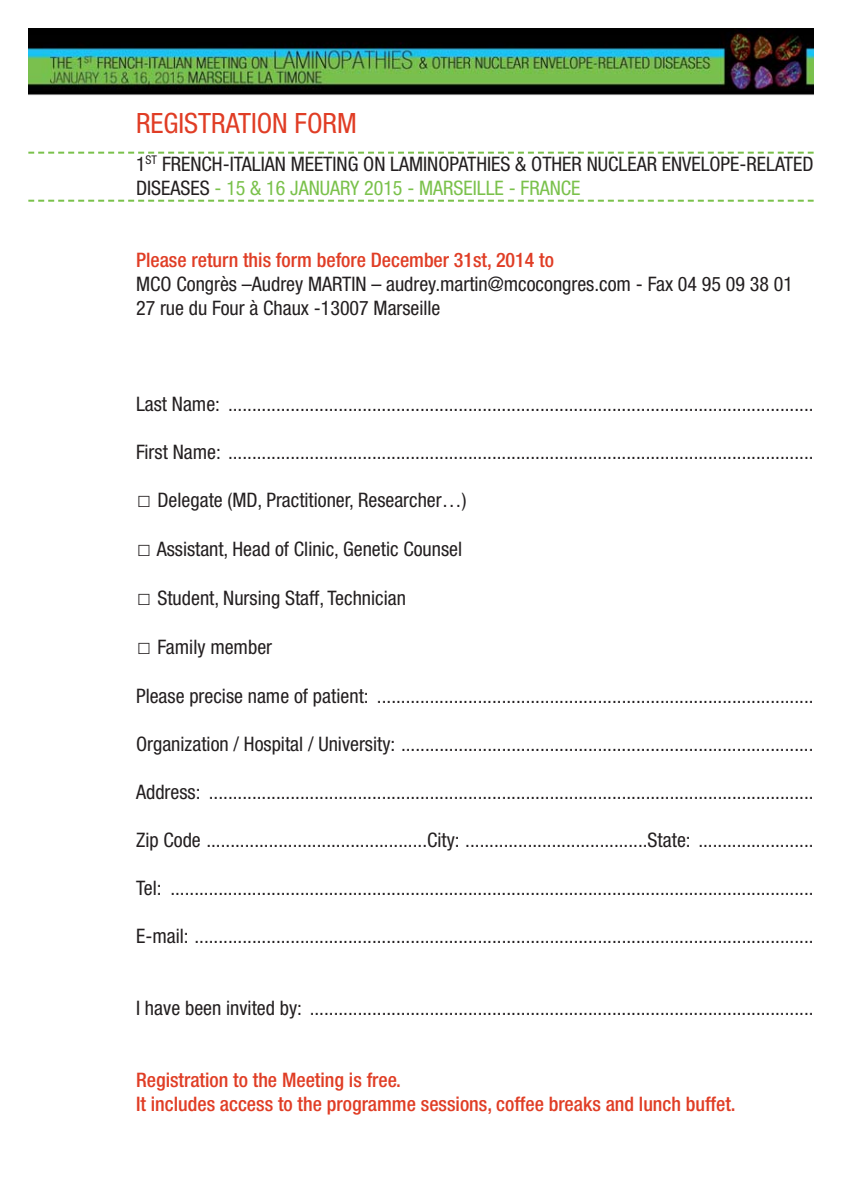
<style>
.page{position:relative;width:842px;height:1191px;background:#fff}
.page>*{position:absolute;margin:0;border:0;box-sizing:border-box;transform-origin:0 0}
.t1{font:condensed 28px "Helvetica Neue";color:#e03d25}
.t2{font:condensed 20px/24px "Helvetica Neue";color:#231f20}
.t3{font:500 condensed 20px/24px "Helvetica Neue";color:#e03d25}
.s1{color:#7ac14b}
</style>
<div class="page">
<img style="left:28px;top:28px;width:786px;height:67px">
<svg style="left:28px;top:152px;width:786px;height:2px"></svg>
<svg style="left:28px;top:200px;width:786px;height:2px"></svg>
<h1 class="t1" style="left:136px;top:113px;width:222px">REGISTRATION FORM</h1>
<p class="t2" style="left:136px;top:153px;width:679px">1<sup>ST</sup> FRENCH-ITALIAN MEETING ON LAMINOPATHIES &amp; OTHER NUCLEAR ENVELOPE-RELATED<br>DISEASES <span class="s1">- 15 &amp; 16 JANUARY 2015 - MARSEILLE - FRANCE</span></p>
<p class="t3" style="left:136px;top:249px;width:419px">Please return this form before December 31st, 2014 to</p>
<p class="t2" style="left:136px;top:273px;width:658px">MCO Congrès –Audrey MARTIN – audrey.martin@mcocongres.com - Fax 04 95 09 38 01<br>27 rue du Four à Chaux -13007 Marseille</p>
<p class="t2" style="left:136px;top:393px;width:679px">Last Name: ..........................................................................................................................</p>
<p class="t2" style="left:136px;top:441px;width:679px">First Name: ..........................................................................................................................</p>
<p class="t2" style="left:136px;top:489px;width:332px">☐ Delegate (MD, Practitioner, Researcher…)</p>
<p class="t2" style="left:136px;top:538px;width:328px">☐ Assistant, Head of Clinic, Genetic Counsel</p>
<p class="t2" style="left:136px;top:587px;width:271px">☐ Student, Nursing Staff, Technician</p>
<p class="t2" style="left:136px;top:636px;width:138px">☐ Family member</p>
<p class="t2" style="left:136px;top:685px;width:679px">Please precise name of patient: ...........................................................................................</p>
<p class="t2" style="left:136px;top:733px;width:679px">Organization / Hospital / University: ......................................................................................</p>
<p class="t2" style="left:136px;top:781px;width:679px">Address: ..............................................................................................................................</p>
<p class="t2" style="left:136px;top:829px;width:679px">Zip Code ..............................................City: ......................................State: ........................</p>
<p class="t2" style="left:136px;top:877px;width:679px">Tel: ......................................................................................................................................</p>
<p class="t2" style="left:136px;top:925px;width:679px">E-mail: .................................................................................................................................</p>
<p class="t2" style="left:136px;top:997px;width:679px">I have been invited by: .........................................................................................................</p>
<p class="t3" style="left:136px;top:1069px;width:601px">Registration to the Meeting is free.<br>It includes access to the programme sessions, coffee breaks and lunch buffet.</p>
</div>
